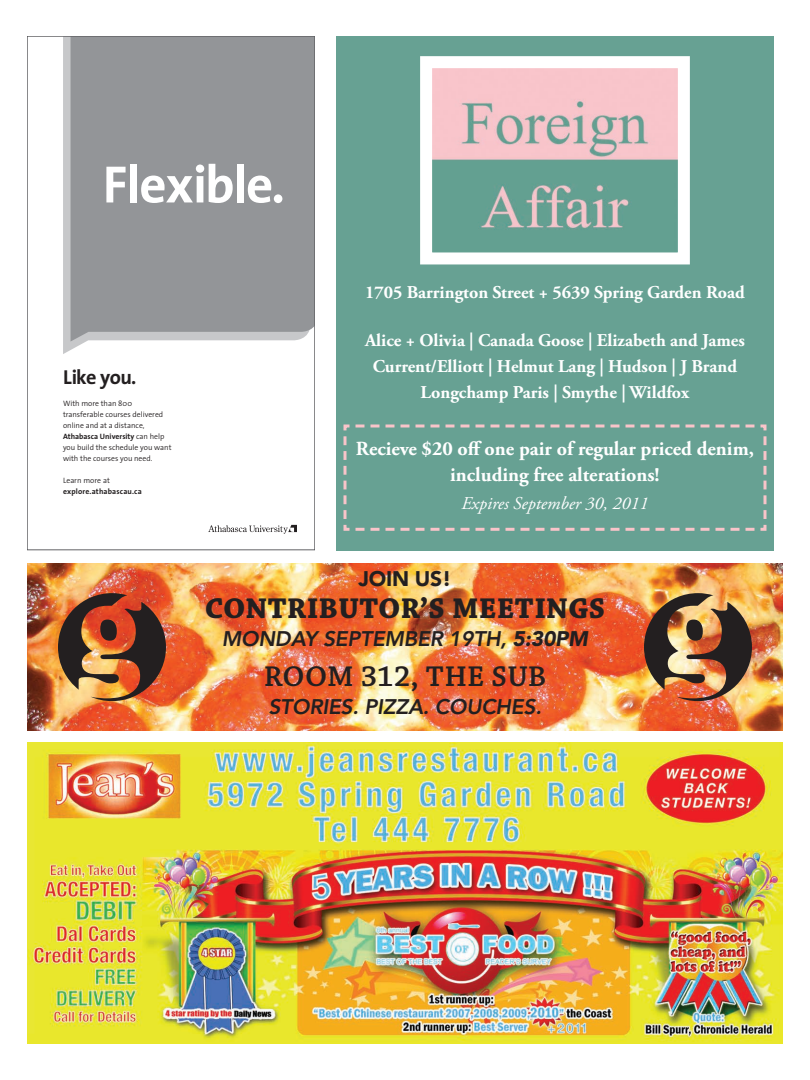
<style>
.page{position:relative;width:810px;height:1080px;background:#fff}
.page>*{position:absolute;margin:0;border:0;box-sizing:border-box;transform-origin:0 0}
.t1{font:700 53px "The Sans";letter-spacing:-.02em;color:#fff}
.t2{font:30px "Chaparral Pro Bold Capt";color:#231f20}
.t3{font:30px "Chaparral Pro Semibold Capt";color:#231f20}
.t4{font:italic 800 21px "Avenir LT Std";letter-spacing:-.01em;color:#231f20}
.t5{font:900 21px "Avenir LT Std";letter-spacing:-.01em;color:#231f20}
.t6{font:700 20.3px "The Sans";letter-spacing:-.03em;color:#231f20}
.t7{font:700 20px/26px "Adobe Garamond Pro";color:#fff;text-align:center}
.t8{font:700 18px/26px "Adobe Garamond Pro";color:#fff;text-align:center}
.t9{font:italic 18px "Adobe Garamond Pro";color:#fff}
.t10{font:300 7.8px/11px "The Sans";color:#231f20}
.t11{font:700 7.8px "The Sans";letter-spacing:.02em;color:#231f20}
.s1{font-weight:700}
.s2{font-weight:900}
</style>
<div class="page">
<img style="left:27px;top:564px;width:756px;height:166px">
<img style="left:27px;top:742px;width:756px;height:302px">
<img style="left:644px;top:593px;width:108px;height:108px">
<img style="left:58px;top:593px;width:108px;height:108px">
<svg style="left:63px;top:38px;width:22px;height:316px;background:#c7c8ca"></svg>
<div style="left:71px;top:38px;width:242px;height:304px;background:#939598"></div>
<svg style="left:208px;top:525px;width:89px;height:9px"></svg>
<div style="left:27px;top:36px;width:288px;height:514px;border:1px solid #636366"></div>
<div style="left:336px;top:36px;width:438px;height:514px;background:#67a193"></div>
<svg style="left:420px;top:56px;width:270px;height:209px"></svg>
<svg style="left:343px;top:424px;width:424px;height:107px"></svg>
<h1 class="t1" style="left:103px;top:140px;width:184px">Flexible.</h1>
<p class="t6" style="left:63px;top:361px;width:75px">Like you.</p>
<p class="t10" style="left:63px;top:398px;width:110px">With more than 800 transferable courses delivered online and at a distance,<br><span class="s1">Athabasca University</span> can help you build the schedule you want with the courses you need.</p>
<p class="t10" style="left:63px;top:475px;width:48px">Learn more at</p>
<p class="t11" style="left:63px;top:485px;width:80px">explore.athabascau.ca</p>
<p class="t8" style="left:365px;top:280px;width:381px">1705 Barrington Street + 5639 Spring Garden Road</p>
<p class="t8" style="left:365px;top:328px;width:381px">Alice + Olivia | Canada Goose | Elizabeth and James<br>Current/Elliott | Helmut Lang | Hudson | J Brand<br>Longchamp Paris | Smythe | Wildfox</p>
<p class="t7" style="left:356px;top:436px;width:400px">Recieve $20 off one pair of regular priced denim, including free alterations!</p>
<p class="t9" style="left:461px;top:492px;width:189px">Expires September 30, 2011</p>
<p class="t5" style="left:359px;top:566px;width:94px">JOIN US!</p>
<h2 class="t2" style="left:205px;top:590px;width:402px">CONTRIBUTOR’S MEETINGS</h2>
<p class="t4" style="left:222px;top:626px;width:368px">MONDAY SEPTEMBER 19TH, <span class="s2">5:30PM</span></p>
<h2 class="t3" style="left:264px;top:659px;width:284px">ROOM 312, THE SUB</h2>
<p class="t4" style="left:268px;top:694px;width:275px">STORIES. PIZZA. COUCHES.</p>
</div>
